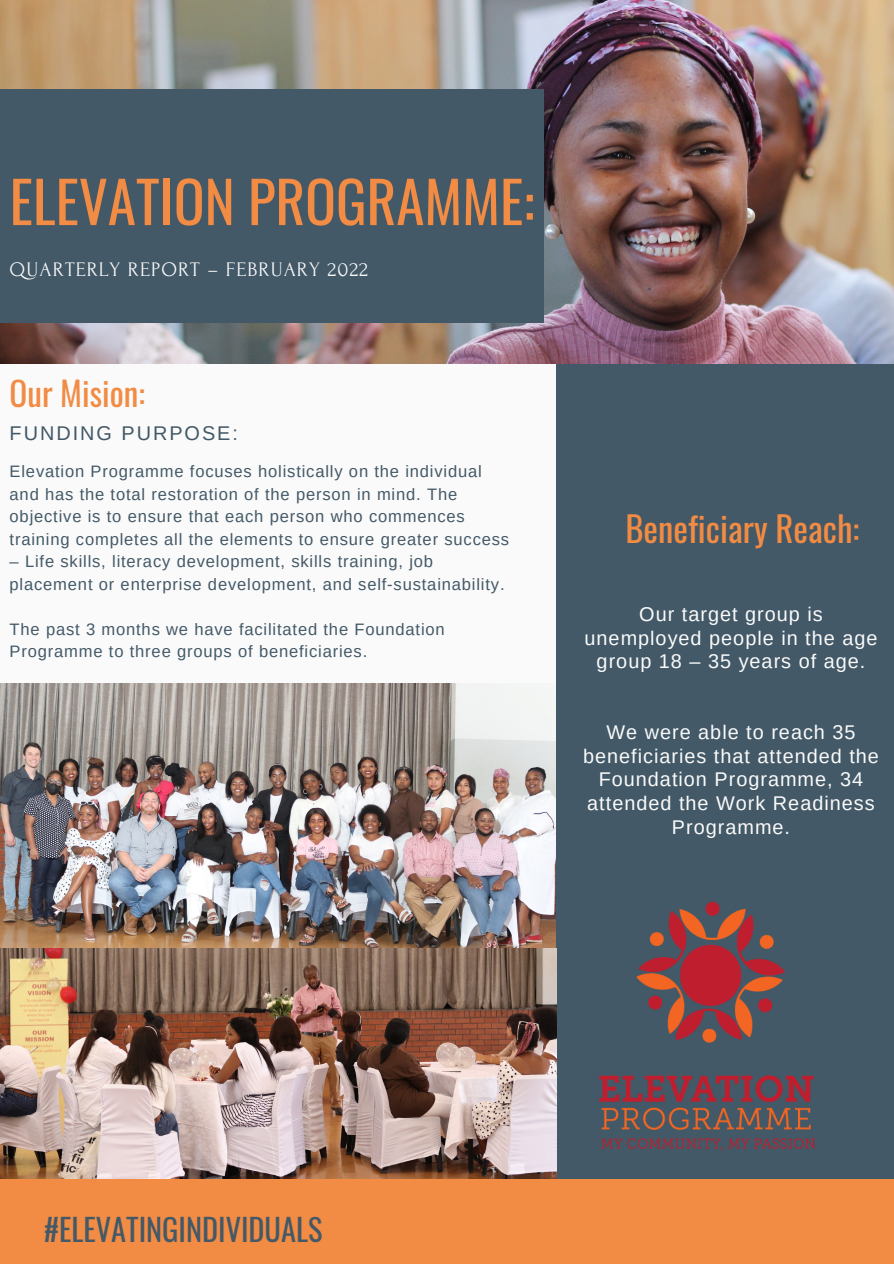
<style>
.page{position:relative;width:894px;height:1264px;background:#fff}
.page>*{position:absolute;margin:0;border:0;box-sizing:border-box;transform-origin:0 0}
.t1{font:57.15px "Oswald";color:#f28b43}
.t2{font:34.65px "Oswald";color:#f28b43}
.t3{font:33.15px "Oswald";color:#f28b43}
.t4{font:30.45px "Oswald";color:#435967}
.t5{font:20.7px "Forum";letter-spacing:.05em;color:#fafafa}
.t6{font:19.8px/23.7px "Arimo";letter-spacing:.05em;color:#fafafa;text-align:center}
.t7{font:19.8px "Arimo";letter-spacing:.1em;color:#435967}
.t8{font:16.5px/22.5px "Arimo";letter-spacing:.05em;color:#435967}
</style>
<div class="page">
<img style="left:0;top:0;width:893px;height:364px">
<div style="left:0;top:364px;width:893px;height:377px;background:#fafafa"></div>
<div style="left:556px;top:364px;width:337px;height:899px;background:#435967"></div>
<div style="left:0;top:89px;width:544px;height:233px;background:#435967"></div>
<div style="left:0;top:1178px;width:893px;height:85px;background:#f28b43"></div>
<img style="left:477px;top:796px;width:416px;height:383px">
<img style="left:0;top:684px;width:555px;height:264px">
<img style="left:0;top:948px;width:556px;height:230px">
<p class="t1" style="left:10px;top:157px;width:526px">ELEVATION PROGRAMME:</p>
<p class="t5" style="left:10px;top:259px;width:360px">QUARTERLY REPORT – FEBRUARY 2022</p>
<p class="t3" style="left:10px;top:367px;width:137px">Our Mision:</p>
<p class="t7" style="left:10px;top:422px;width:230px">FUNDING PURPOSE:</p>
<p class="t8" style="left:10px;top:460px;width:501px">Elevation Programme focuses holistically on the individual and has the total restoration of the person in mind. The objective is to ensure that each person who commences training completes all the elements to ensure greater success</p>
<p class="t8" style="left:10px;top:550px;width:496px">– Life skills, literacy development, skills training, job placement or enterprise development, and self-sustainability.</p>
<p class="t8" style="left:10px;top:618px;width:436px">The past 3 months we have facilitated the Foundation<br>Programme to three groups of beneficiaries.</p>
<p class="t2" style="left:625px;top:501px;width:235px">Beneficiary Reach:</p>
<p class="t6" style="left:584px;top:602px;width:294px">Our target group is unemployed people in the age group 18 – 35 years of age.</p>
<p class="t6" style="left:583px;top:720px;width:297px">We were able to reach 35 beneficiaries that attended the<br>Foundation Programme, 34 attended the Work Readiness<br>Programme.</p>
<p class="t4" style="left:44px;top:1205px;width:279px">#ELEVATINGINDIVIDUALS</p>
</div>
